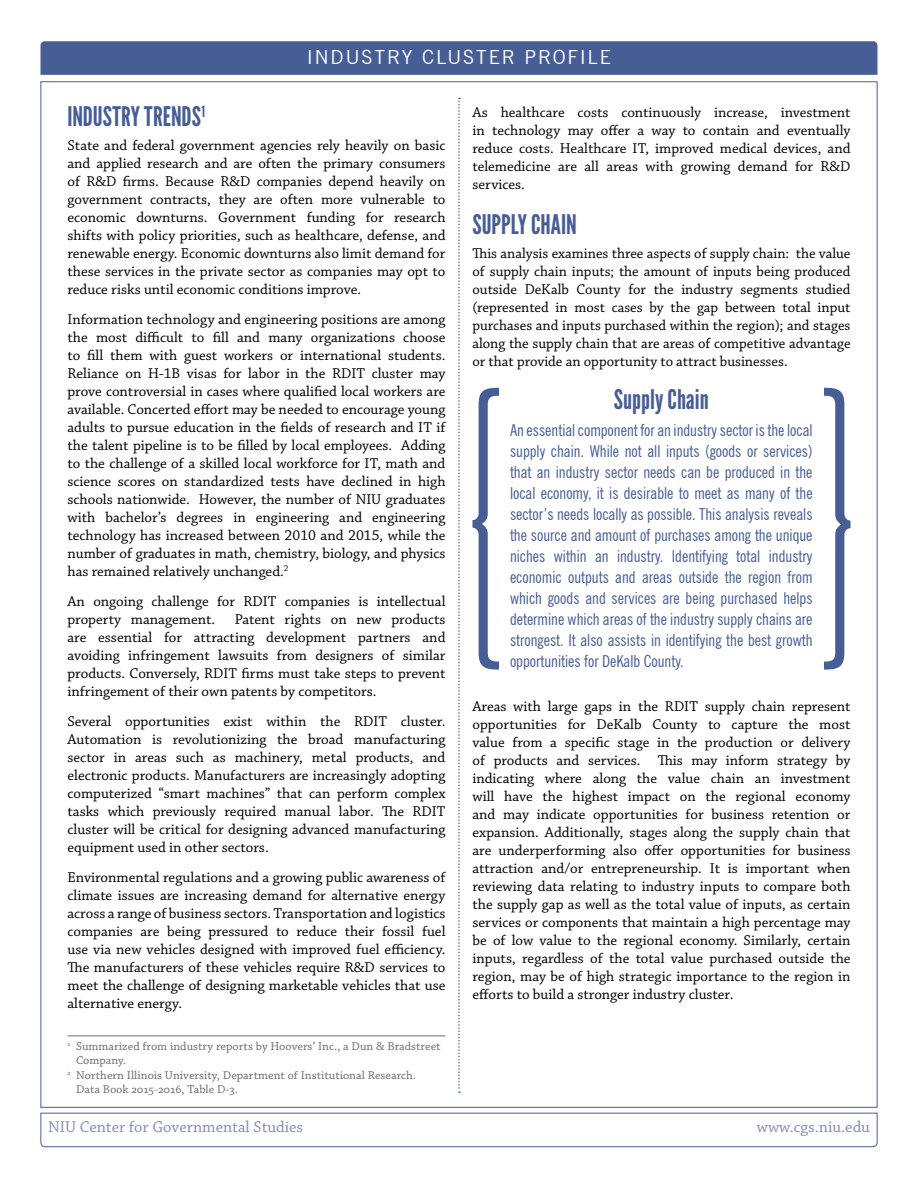
<style>
.page{position:relative;width:918px;height:1188px;background:#fff}
.page>*{position:absolute;margin:0;border:0;box-sizing:border-box;transform-origin:0 0}
.t1{font:27px "League Gothic";color:#475d96}
.t2{font:700 19.5px "News Gothic BT";letter-spacing:.1em;color:#fff}
.t3{font:19.5px "News Gothic BT";letter-spacing:.1em;color:#fff}
.t4{font:condensed 16.5px/21px "News Gothic BT";color:#475d96;text-align:justify}
.t5{font:16.5px "Chaparral Pro";color:#828db8}
.t6{font:15px/18px "Chaparral Pro";color:#000;text-align:justify}
.t7{font:12px "Chaparral Pro Capt";color:#6d6e71}
</style>
<div class="page">
<div style="left:40px;top:41px;width:838px;height:34px;background:#475d96"></div>
<svg style="left:40px;top:1112px;width:838px;height:35px"></svg>
<hr style="left:68px;top:1036px;width:378px;height:1px;background:#6d6e71">
<svg style="left:473px;top:388px;width:26px;height:282px"></svg>
<svg style="left:824px;top:388px;width:26px;height:282px"></svg>
<svg style="left:458px;top:98px;width:2px;height:995px"></svg>
<h2 class="t3" style="left:307px;top:46px;width:305px">INDUSTRY CLUSTER PROFILE</h2>
<h2 class="t2" style="left:299px;top:53px;width:322px">INDUSTRY CLUSTER PROFILE:</h2>
<h1 class="t1" style="left:68px;top:101px;width:139px">INDUSTRY TRENDS<sup>1</sup></h1>
<p class="t6" style="left:68px;top:137px;width:380px">State and federal government agencies rely heavily on basic and applied research and are often the primary consumers of R&amp;D firms. Because R&amp;D companies depend heavily on government contracts, they are often more vulnerable to economic downturns. Government funding for research shifts with policy priorities, such as healthcare, defense, and renewable energy. Economic downturns also limit demand for these services in the private sector as companies may opt to reduce risks until economic conditions improve.</p>
<p class="t6" style="left:68px;top:311px;width:380px">Information technology and engineering positions are among the most difficult to fill and many organizations choose to fill them with guest workers or international students.<br>Reliance on H-1B visas for labor in the RDIT cluster may prove controversial in cases where qualified local workers are available. Concerted effort may be needed to encourage young adults to pursue education in the fields of research and IT if the talent pipeline is to be filled by local employees. Adding to the challenge of a skilled local workforce for IT, math and science scores on standardized tests have declined in high schools nationwide. However, the number of NIU graduates with bachelor’s degrees in engineering and engineering technology has increased between 2010 and 2015, while the number of graduates in math, chemistry, biology, and physics has remained relatively unchanged.<sup>2</sup></p>
<p class="t6" style="left:68px;top:593px;width:380px">An ongoing challenge for RDIT companies is intellectual property management.</p>
<p class="t6" style="left:68px;top:611px;width:380px;text-indent:167px">Patent rights on new products are essential for attracting development partners and avoiding infringement lawsuits from designers of similar products. Conversely, RDIT firms must take steps to prevent infringement of their own patents by competitors.</p>
<p class="t6" style="left:68px;top:713px;width:380px">Several opportunities exist within the RDIT cluster.<br>Automation is revolutionizing the broad manufacturing sector in areas such as machinery, metal products, and electronic products. Manufacturers are increasingly adopting computerized “smart machines” that can perform complex tasks which previously required manual labor. The RDIT cluster will be critical for designing advanced manufacturing equipment used in other sectors.</p>
<p class="t6" style="left:68px;top:869px;width:380px">Environmental regulations and a growing public awareness of climate issues are increasing demand for alternative energy across a range of business sectors. Transportation and logistics companies are being pressured to reduce their fossil fuel use via new vehicles designed with improved fuel efficiency.<br>The manufacturers of these vehicles require R&amp;D services to meet the challenge of designing marketable vehicles that use alternative energy.</p>
<p class="t7" style="left:68px;top:1039px;width:375px"><sup>1</sup> Summarized from industry reports by Hoovers’ Inc., a Dun &amp; Bradstreet</p>
<p class="t7" style="left:76px;top:1054px;width:52px">Company.</p>
<p class="t7" style="left:68px;top:1068px;width:350px"><sup>2</sup> Northern Illinois University, Department of Institutional Research.</p>
<p class="t7" style="left:76px;top:1082px;width:163px">Data Book 2015-2016, Table D-3.</p>
<p class="t6" style="left:472px;top:104px;width:380px">As healthcare costs continuously increase, investment in technology may offer a way to contain and eventually reduce costs. Healthcare IT, improved medical devices, and telemedicine are all areas with growing demand for R&amp;D services.</p>
<h1 class="t1" style="left:472px;top:209px;width:106px">SUPPLY CHAIN</h1>
<p class="t6" style="left:472px;top:245px;width:380px">This analysis examines three aspects of supply chain: the value of supply chain inputs; the amount of inputs being produced outside DeKalb County for the industry segments studied (represented in most cases by the gap between total input purchases and inputs purchased within the region); and stages along the supply chain that are areas of competitive advantage or that provide an opportunity to attract businesses.</p>
<h1 class="t1" style="left:614px;top:384px;width:97px">Supply Chain</h1>
<p class="t4" style="left:510px;top:420px;width:304px">An essential component for an industry sector is the local supply chain. While not all inputs (goods or services) that an industry sector needs can be produced in the local economy, it is desirable to meet as many of the sector’s needs locally as possible. This analysis reveals the source and amount of purchases among the unique niches within an industry. Identifying total industry economic outputs and areas outside the region from which goods and services are being purchased helps determine which areas of the industry supply chains are strongest. It also assists in identifying the best growth opportunities for DeKalb County.</p>
<p class="t6" style="left:472px;top:698px;width:380px">Areas with large gaps in the RDIT supply chain represent opportunities for DeKalb County to capture the most value from a specific stage in the production or delivery of products and services. This may inform strategy by indicating where along the value chain an investment will have the highest impact on the regional economy and may indicate opportunities for business retention or expansion. Additionally, stages along the supply chain that are underperforming also offer opportunities for business attraction and/or entrepreneurship. It is important when reviewing data relating to industry inputs to compare both the supply gap as well as the total value of inputs, as certain services or components that maintain a high percentage may be of low value to the regional economy. Similarly, certain inputs, regardless of the total value purchased outside the region, may be of high strategic importance to the region in efforts to build a stronger industry cluster.</p>
<p class="t5" style="left:48px;top:1118px;width:257px">NIU Center for Governmental Studies</p>
<p class="t5" style="left:757px;top:1118px;width:115px">www.cgs.niu.edu</p>
</div>
